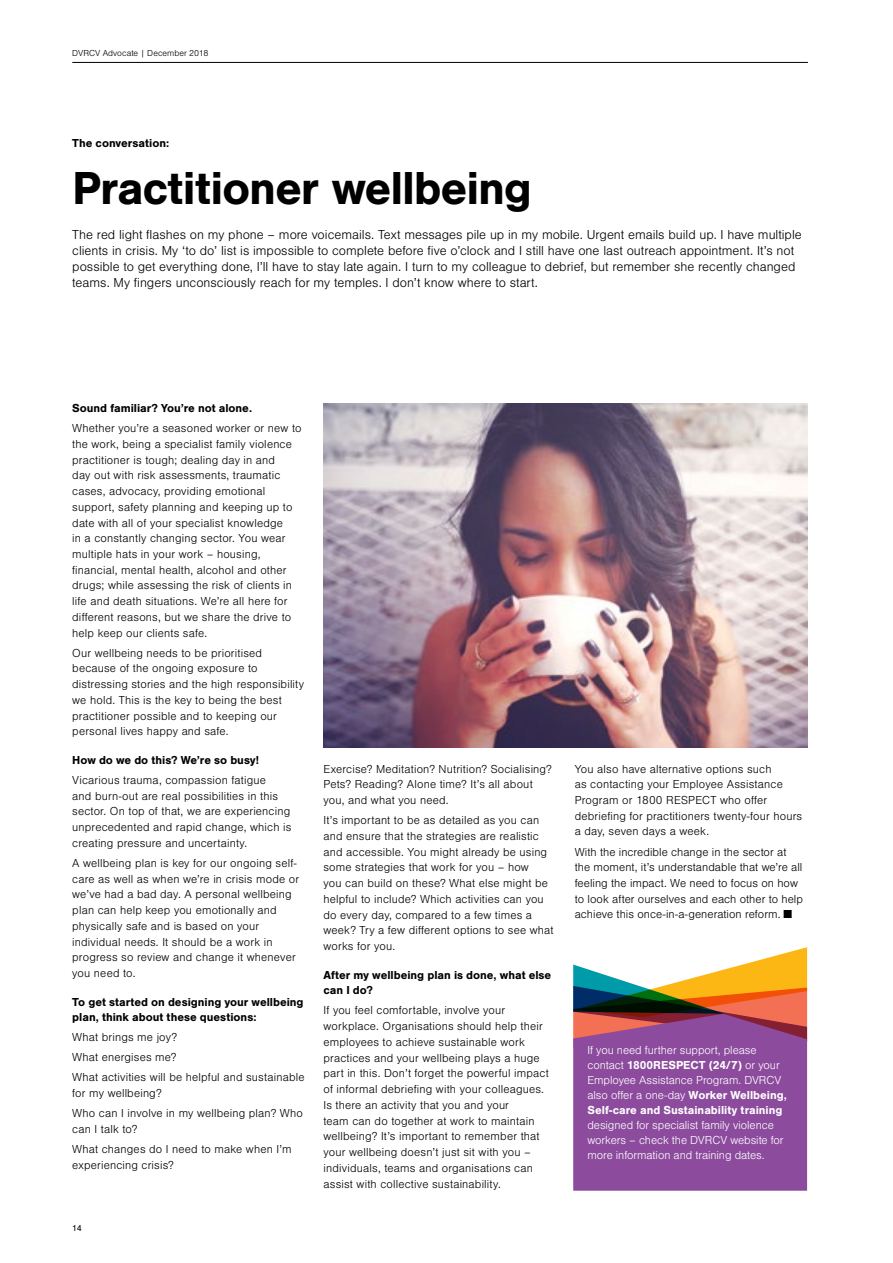
<style>
.page{position:relative;width:893px;height:1263px;background:#fff}
.page>*{position:absolute;margin:0;border:0;box-sizing:border-box;transform-origin:0 0}
.t1{font:700 48px "Nimbus San";letter-spacing:-.025em;color:#000}
.t2{font:300 13.5px/16.2px "Nimbus San";color:#000}
.t3{font:300 12px/15.8px "Nimbus San";letter-spacing:.015em;color:#000}
.t4{font:300 12px/15px "Nimbus San";letter-spacing:-.005em;color:#fff}
.t5{font:700 12px/15.8px "Nimbus San";color:#000}
.t6{font:300 9px "Nimbus San";color:#000}
.t7{font:9px "Nimbus San";color:#000}
.s1{font-weight:700}
</style>
<div class="page">
<hr style="left:72px;top:62px;width:736px;height:1px;background:#000">
<svg style="left:573px;top:947px;width:234px;height:244px;background:#9d658f"></svg>
<img style="left:323px;top:404px;width:485px;height:344px">
<p class="t6" style="left:72px;top:48px;width:138px">DVRCV Advocate | December 2018</p>
<h2 class="t5" style="left:72px;top:136px;width:98px">The conversation:</h2>
<h2 class="t1" style="left:72px;top:161px;width:461px">Practitioner wellbeing</h2>
<p class="t2" style="left:72px;top:226px;width:731px">The red light flashes on my phone – more voicemails. Text messages pile up in my mobile. Urgent emails build up. I have multiple clients in crisis. My ‘to do’ list is impossible to complete before five o’clock and I still have one last outreach appointment. It’s not possible to get everything done, I’ll have to stay late again. I turn to my colleague to debrief, but remember she recently changed teams. My fingers unconsciously reach for my temples. I don’t know where to start.</p>
<h3 class="t5" style="left:72px;top:400px;width:181px">Sound familiar? You’re not alone.</h3>
<p class="t3" style="left:72px;top:420px;width:231px">Whether you’re a seasoned worker or new to the work, being a specialist family violence practitioner is tough; dealing day in and<br>day out with risk assessments, traumatic cases, advocacy, providing emotional support, safety planning and keeping up to date with all of your specialist knowledge<br>in a constantly changing sector. You wear multiple hats in your work – housing, financial, mental health, alcohol and other drugs; while assessing the risk of clients in life and death situations. We’re all here for different reasons, but we share the drive to help keep our clients safe.</p>
<p class="t3" style="left:72px;top:645px;width:233px">Our wellbeing needs to be prioritised because of the ongoing exposure to distressing stories and the high responsibility we hold. This is the key to being the best practitioner possible and to keeping our personal lives happy and safe.</p>
<h3 class="t5" style="left:72px;top:752px;width:188px">How do we do this? We’re so busy!</h3>
<p class="t3" style="left:72px;top:772px;width:221px">Vicarious trauma, compassion fatigue<br>and burn-out are real possibilities in this sector. On top of that, we are experiencing unprecedented and rapid change, which is creating pressure and uncertainty.</p>
<p class="t3" style="left:72px;top:855px;width:228px">A wellbeing plan is key for our ongoing self&shy;care as well as when we’re in crisis mode or we’ve had a bad day. A personal wellbeing plan can help keep you emotionally and physically safe and is based on your individual needs. It should be a work in progress so review and change it whenever you need to.</p>
<h3 class="t5" style="left:72px;top:994px;width:233px">To get started on designing your wellbeing plan, think about these questions:</h3>
<p class="t3" style="left:72px;top:1030px;width:106px">What brings me joy?</p>
<p class="t3" style="left:72px;top:1050px;width:106px">What energises me?</p>
<p class="t3" style="left:72px;top:1070px;width:234px">What activities will be helpful and sustainable for my wellbeing?</p>
<p class="t3" style="left:72px;top:1106px;width:232px">Who can I involve in my wellbeing plan? Who can I talk to?</p>
<p class="t3" style="left:72px;top:1141px;width:221px">What changes do I need to make when I’m experiencing crisis?</p>
<p class="t7" style="left:72px;top:1223px;width:11px">14</p>
<p class="t3" style="left:323px;top:761px;width:230px">Exercise? Meditation? Nutrition? Socialising?<br>Pets? Reading? Alone time? It’s all about you, and what you need.</p>
<p class="t3" style="left:323px;top:813px;width:232px">It’s important to be as detailed as you can and ensure that the strategies are realistic and accessible. You might already be using some strategies that work for you – how<br>you can build on these? What else might be helpful to include? Which activities can you do every day, compared to a few times a week? Try a few different options to see what works for you.</p>
<h3 class="t5" style="left:323px;top:967px;width:229px">After my wellbeing plan is done, what else can I do?</h3>
<p class="t3" style="left:323px;top:1003px;width:227px">If you feel comfortable, involve your workplace. Organisations should help their employees to achieve sustainable work practices and your wellbeing plays a huge part in this. Don’t forget the powerful impact of informal debriefing with your colleagues.<br>Is there an activity that you and your<br>team can do together at work to maintain wellbeing? It’s important to remember that your wellbeing doesn’t just sit with you – individuals, teams and organisations can assist with collective sustainability.</p>
<p class="t3" style="left:575px;top:761px;width:229px">You also have alternative options such<br>as contacting your Employee Assistance Program or 1800 RESPECT who offer debriefing for practitioners twenty-four hours a day, seven days a week.</p>
<p class="t3" style="left:575px;top:844px;width:230px">With the incredible change in the sector at the moment, it’s understandable that we’re all feeling the impact. We need to focus on how to look after ourselves and each other to help achieve this once-in-a-generation reform. ■</p>
<p class="t4" style="left:587px;top:1043px;width:201px">If you need further support, please contact <span class="s1">1800RESPECT (24/7)</span> or your Employee Assistance Program. DVRCV also offer a one-day <span class="s1">Worker Wellbeing, Self-care and Sustainability training </span>designed for specialist family violence workers – check the DVRCV website for more information and training dates.</p>
</div>
